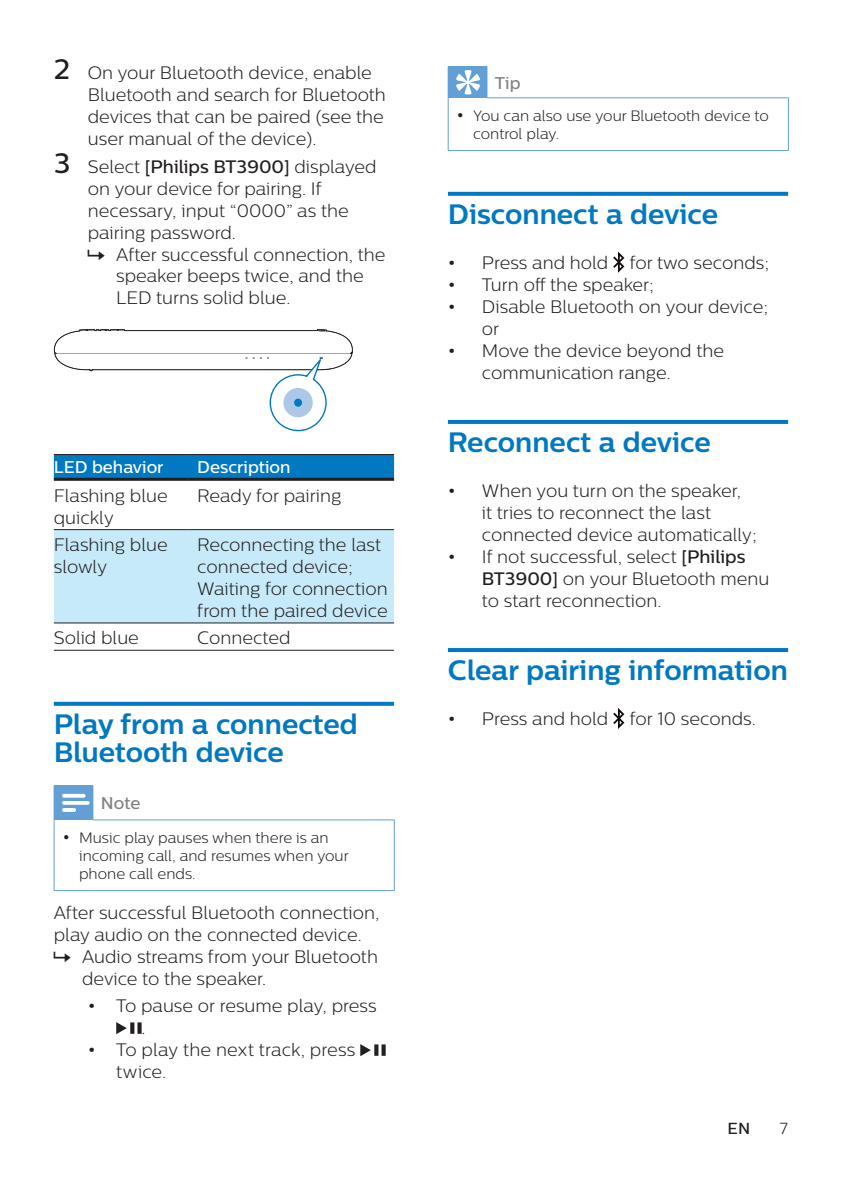
<style>
.page{position:relative;width:842px;height:1191px;background:#fff}
.page>*{position:absolute;margin:0;border:0;box-sizing:border-box;transform-origin:0 0}
.t1{font:700 28px/28px "Centrale Sans";color:#0079c2}
.t2{font:300 18px/22px "Centrale Sans";color:#231f20}
.t3{font:500 17px "Centrale Sans";color:#fff}
.t4{font:500 17px "Centrale Sans";letter-spacing:-.005em;color:#808285}
.t5{font:500 16px "Centrale Sans";color:#231f20}
.t6{font:300 16px "Centrale Sans";color:#231f20}
.t7{font:300 15px/18px "Centrale Sans";color:#231f20}
.s1{font-weight:500;font-size:28px}
.s2{font-weight:500}
.s3{font-family:"Gill Sans Alt One WGL Light";font-weight:400;font-size:17px}
.s4{font-weight:700}
</style>
<div class="page">
<svg style="left:54px;top:702px;width:340px;height:4px"></svg>
<svg style="left:54px;top:329px;width:299px;height:102px"></svg>
<svg style="left:54px;top:455px;width:340px;height:23px;background:#0078c0"></svg>
<div style="left:54px;top:530px;width:340px;height:92px;background:#c6eafa"></div>
<hr style="left:54px;top:454px;width:133px;height:1px;background:#231f20">
<hr style="left:187px;top:454px;width:207px;height:1px;background:#231f20">
<hr style="left:54px;top:529px;width:133px;height:1px;background:#231f20">
<hr style="left:187px;top:529px;width:207px;height:1px;background:#231f20">
<hr style="left:54px;top:622px;width:133px;height:1px;background:#231f20">
<hr style="left:187px;top:622px;width:207px;height:1px;background:#231f20">
<hr style="left:54px;top:650px;width:133px;height:1px;background:#231f20">
<hr style="left:187px;top:650px;width:207px;height:1px;background:#231f20">
<hr style="left:54px;top:478px;width:133px;height:3px;background:#231f20">
<hr style="left:187px;top:478px;width:207px;height:3px;background:#231f20">
<div style="left:54px;top:786px;width:39px;height:34px;background:#629fd5"></div>
<hr style="left:394px;top:820px;width:1px;height:70px;background:#629fd5">
<hr style="left:54px;top:820px;width:1px;height:70px;background:#629fd5">
<hr style="left:54px;top:890px;width:39px;height:1px;background:#629fd5">
<hr style="left:93px;top:890px;width:302px;height:1px;background:#629fd5">
<hr style="left:54px;top:785px;width:39px;height:1px;background:#629fd5">
<hr style="left:93px;top:786px;width:1px;height:33px;background:#629fd5">
<hr style="left:93px;top:819px;width:302px;height:1px;background:#629fd5">
<svg style="left:62px;top:794px;width:28px;height:18px"></svg>
<svg style="left:116px;top:1022px;width:11px;height:12px"></svg>
<div style="left:137px;top:1022px;width:5px;height:11px;background:#231f20"></div>
<svg style="left:130px;top:1022px;width:4px;height:11px"></svg>
<svg style="left:360px;top:1044px;width:11px;height:12px"></svg>
<svg style="left:382px;top:1044px;width:4px;height:11px"></svg>
<svg style="left:374px;top:1044px;width:4px;height:11px"></svg>
<svg style="left:448px;top:192px;width:340px;height:4px"></svg>
<svg style="left:448px;top:420px;width:340px;height:4px"></svg>
<hr style="left:448px;top:648px;width:340px;height:4px;background:#0079c2">
<div style="left:448px;top:67px;width:39px;height:31px;background:#629fd5"></div>
<hr style="left:788px;top:98px;width:1px;height:52px;background:#629fd5">
<hr style="left:448px;top:98px;width:1px;height:52px;background:#629fd5">
<hr style="left:448px;top:150px;width:39px;height:1px;background:#629fd5">
<hr style="left:487px;top:150px;width:302px;height:1px;background:#629fd5">
<hr style="left:448px;top:66px;width:39px;height:1px;background:#629fd5">
<hr style="left:487px;top:67px;width:1px;height:31px;background:#629fd5">
<hr style="left:487px;top:97px;width:302px;height:1px;background:#629fd5">
<svg style="left:456px;top:70px;width:24px;height:24px"></svg>
<svg style="left:613px;top:251px;width:11px;height:22px"></svg>
<svg style="left:613px;top:708px;width:11px;height:21px"></svg>
<p class="t2" style="left:88px;top:62px;width:300px;text-indent:-34px"><span class="s1">2</span> On your Bluetooth device, enable<br>Bluetooth and search for Bluetooth devices that can be paired (see the user manual of the device).</p>
<p class="t2" style="left:88px;top:155px;width:290px;text-indent:-34px"><span class="s1">3</span> Select <span class="s2">[Philips BT3900]</span> displayed on your device for pairing. If necessary, input “0000” as the pairing password.</p>
<p class="t2" style="left:116px;top:243px;width:271px">After successful connection, the speaker beeps twice, and the<br>LED turns solid blue.</p>
<p class="t3" style="left:54px;top:457px;width:111px">LED behavior</p>
<p class="t3" style="left:197px;top:457px;width:95px">Description</p>
<p class="t2" style="left:54px;top:484px;width:115px">Flashing blue quickly</p>
<p class="t2" style="left:197px;top:484px;width:146px">Ready for pairing</p>
<p class="t2" style="left:54px;top:533px;width:115px">Flashing blue slowly</p>
<p class="t2" style="left:197px;top:533px;width:192px">Reconnecting the last connected device;<br>Waiting for connection from the paired device</p>
<p class="t2" style="left:54px;top:627px;width:87px">Solid blue</p>
<p class="t2" style="left:197px;top:627px;width:95px">Connected</p>
<h1 class="t1" style="left:54px;top:710px;width:305px">Play from a connected<br>Bluetooth device</h1>
<p class="t4" style="left:101px;top:793px;width:41px">Note</p>
<p class="t7" style="left:79px;top:829px;width:271px;text-indent:-17px"><span class="s3">•</span> Music play pauses when there is an incoming call, and resumes when your phone call ends.</p>
<p class="t2" style="left:54px;top:901px;width:327px">After successful Bluetooth connection,</p>
<p class="t2" style="left:54px;top:923px;width:309px">play audio on the connected device.</p>
<p class="t2" style="left:82px;top:945px;width:297px">Audio streams from your Bluetooth</p>
<p class="t2" style="left:82px;top:967px;width:185px">device to the speaker.</p>
<p class="t2" style="left:142px;top:994px;width:236px;text-indent:-54px"><span class="s4">•</span> To pause or resume play, press .</p>
<p class="t2" style="left:116px;top:1038px;width:241px;text-indent:-28px"><span class="s4">•</span> To play the next track, press twice.</p>
<p class="t4" style="left:495px;top:73px;width:27px">Tip</p>
<p class="t7" style="left:473px;top:107px;width:297px;text-indent:-17px"><span class="s3">•</span> You can also use your Bluetooth device to control play.</p>
<h1 class="t1" style="left:448px;top:200px;width:272px">Disconnect a device</h1>
<p class="t2" style="left:448px;top:251px;width:323px"><span class="s4">•</span> Press and hold for two seconds;</p>
<p class="t2" style="left:448px;top:273px;width:208px"><span class="s4">•</span> Turn off the speaker;</p>
<p class="t2" style="left:482px;top:295px;width:288px;text-indent:-34px"><span class="s4">•</span> Disable Bluetooth on your device; or</p>
<p class="t2" style="left:482px;top:339px;width:244px;text-indent:-34px"><span class="s4">•</span> Move the device beyond the communication range.</p>
<h1 class="t1" style="left:448px;top:428px;width:264px">Reconnect a device</h1>
<p class="t2" style="left:482px;top:479px;width:277px;text-indent:-34px"><span class="s4">•</span> When you turn on the speaker,<br>it tries to reconnect the last connected device automatically;</p>
<p class="t2" style="left:482px;top:545px;width:289px;text-indent:-34px"><span class="s4">•</span> If not successful, select <span class="s2">[Philips<br>BT3900]</span> on your Bluetooth menu to start reconnection.</p>
<h1 class="t1" style="left:448px;top:656px;width:341px">Clear pairing information</h1>
<p class="t2" style="left:448px;top:707px;width:309px"><span class="s4">•</span> Press and hold for 10 seconds.</p>
<p class="t5" style="left:728px;top:1119px;width:24px">EN</p>
<p class="t6" style="left:780px;top:1119px;width:10px">7</p>
</div>
